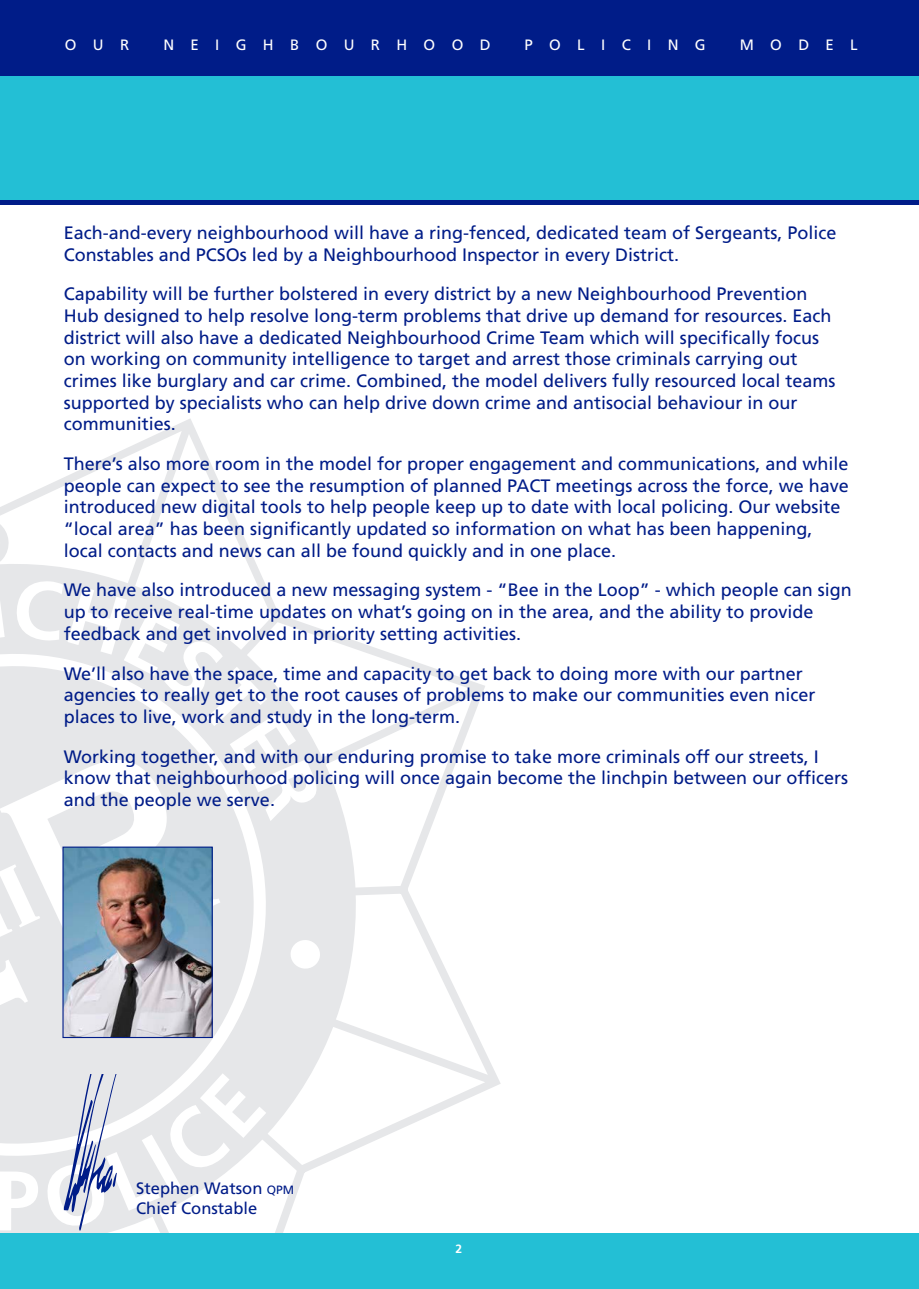
<style>
.page{position:relative;width:919px;height:1289px;background:#fff}
.page>*{position:absolute;margin:0;border:0;box-sizing:border-box;transform-origin:0 0}
.t1{font:18px/21.6px "Frutiger LT Std";color:#001c88}
.t2{font:16.5px/19.8px "Frutiger LT Std";color:#001c88}
.t3{font:15px "Frutiger LT Std";letter-spacing:1.09em;color:#fff}
.t4{font:700 12px "Frutiger LT Std";color:#fff}
.s1{font-size:12px}
</style>
<div class="page">
<svg style="left:0;top:419px;width:500px;height:814px"></svg>
<svg style="left:0;top:633px;width:287px;height:543px;fill:#e6e7e9"></svg>
<svg style="left:15px;top:580px;width:307px;height:241px"></svg>
<svg style="left:0;top:1171px;width:38px;height:59px"></svg>
<svg style="left:289px;top:938px;width:32px;height:31px"></svg>
<svg style="left:0;top:516px;width:9px;height:158px"></svg>
<svg style="left:45px;top:1073px;width:221px;height:160px"></svg>
<div style="left:0;top:0;width:918px;height:204px;background:#001c88"></div>
<div style="left:0;top:76px;width:918px;height:124px;background:#23bfd5"></div>
<div style="left:0;top:1233px;width:918px;height:55px;background:#23bfd5"></div>
<img style="left:64px;top:848px;width:147px;height:188px">
<div style="left:62px;top:846px;width:151px;height:192px;border:1px solid #001c88"></div>
<p class="t3" style="left:65px;top:36px;width:66px">OUR</p>
<p class="t3" style="left:163px;top:36px;width:329px">NEIGHBOURHOOD</p>
<p class="t3" style="left:524px;top:36px;width:183px">POLICING</p>
<p class="t3" style="left:739px;top:36px;width:119px">MODEL</p>
<p class="t1" style="left:64px;top:222px;width:774px">Each-and-every neighbourhood will have a ring-fenced, dedicated team of Sergeants, Police<br>Constables and PCSOs led by a Neighbourhood Inspector in every District.</p>
<p class="t1" style="left:64px;top:283px;width:773px">Capability will be further bolstered in every district by a new Neighbourhood Prevention Hub designed to help resolve long-term problems that drive up demand for resources. Each district will also have a dedicated Neighbourhood Crime Team which will specifically focus on working on community intelligence to target and arrest those criminals carrying out crimes like burglary and car crime. Combined, the model delivers fully resourced local teams supported by specialists who can help drive down crime and antisocial behaviour in our communities.</p>
<p class="t1" style="left:64px;top:453px;width:786px">There’s also more room in the model for proper engagement and communications, and while people can expect to see the resumption of planned PACT meetings across the force, we have introduced new digital tools to help people keep up to date with local policing. Our website “local area” has been significantly updated so information on what has been happening, local contacts and news can all be found quickly and in one place.</p>
<p class="t1" style="left:64px;top:579px;width:789px">We have also introduced a new messaging system - “Bee in the Loop” - which people can sign up to receive real-time updates on what’s going on in the area, and the ability to provide feedback and get involved in priority setting activities.</p>
<p class="t1" style="left:64px;top:662px;width:753px">We’ll also have the space, time and capacity to get back to doing more with our partner agencies to really get to the root causes of problems to make our communities even nicer places to live, work and study in the long-term.</p>
<p class="t1" style="left:64px;top:745px;width:785px">Working together, and with our enduring promise to take more criminals off our streets, I know that neighbourhood policing will once again become the linchpin between our officers and the people we serve.</p>
<p class="t2" style="left:136px;top:1178px;width:159px">Stephen Watson <span class="s1">QPM<br></span>Chief Constable</p>
<p class="t4" style="left:455px;top:1241px;width:8px">2</p>
</div>
